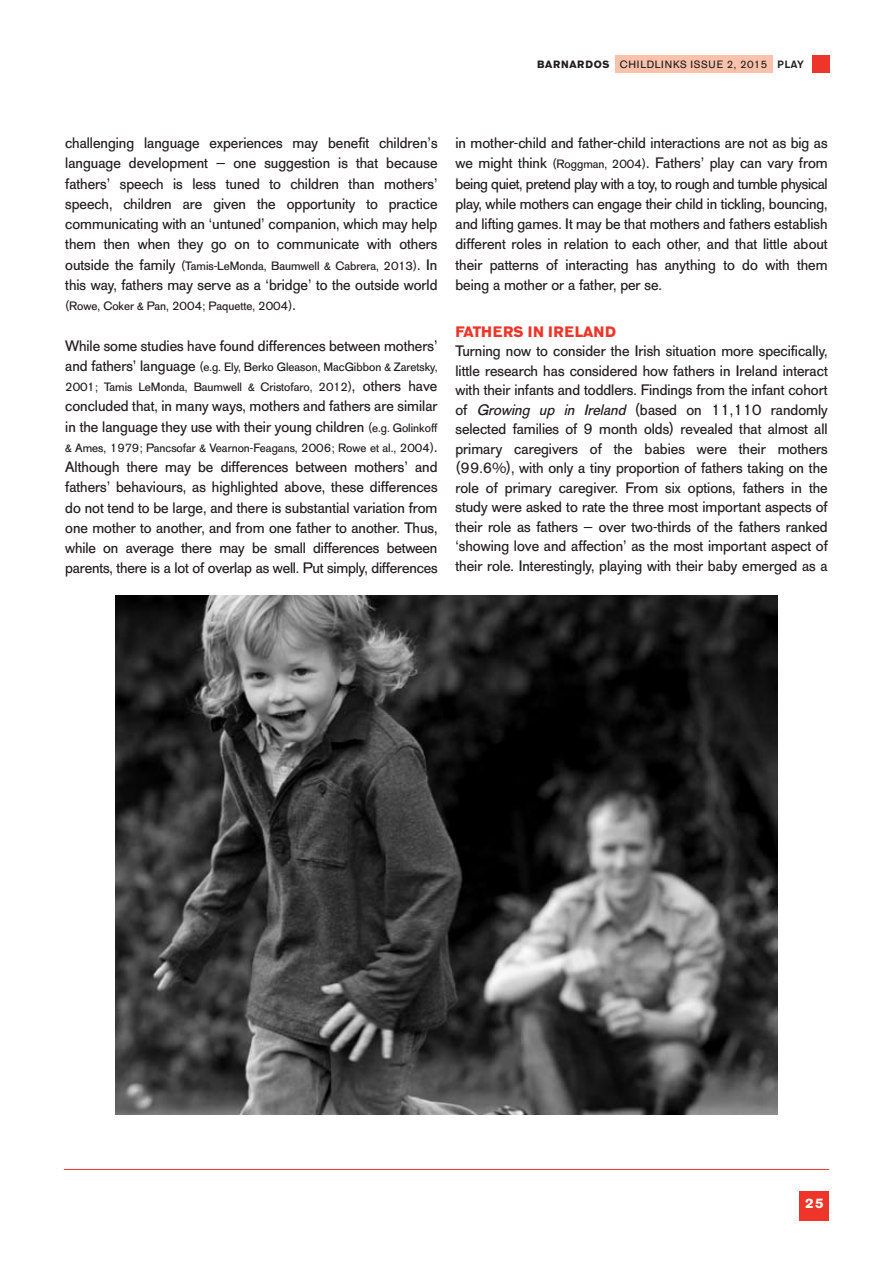
<style>
.page{position:relative;width:893px;height:1263px;background:#fff}
.page>*{position:absolute;margin:0;border:0;box-sizing:border-box;transform-origin:0 0}
.t1{font:15px/20.2px "AG Old Face";color:#231f20;text-align:justify}
.t2{font:700 15px "AG Old Face";letter-spacing:.04em;color:#ee3529}
.t3{font:700 13.5px "AG Old Face";color:#fff}
.t4{font:12px/20.2px "AG Old Face";color:#231f20}
.t5{font:10.5px "AG Old Face";letter-spacing:.07em;color:#231f20}
.s1{font-weight:700}
.s2{font-weight:500}
.s3{font-size:15px}
.s4{font-size:12px}
.s5{font-style:italic}
</style>
<div class="page">
<div style="left:799px;top:1191px;width:30px;height:29px;background:#ee3529"></div>
<hr style="left:64px;top:1169px;width:765px;height:1px;background:#ee3529">
<img style="left:115px;top:595px;width:663px;height:519px">
<div style="left:813px;top:55px;width:17px;height:17px;background:#ee3529"></div>
<div style="left:615px;top:55px;width:158px;height:17px;background:#fbc2ab"></div>
<p class="t5" style="left:537px;top:60px;width:268px"><span class="s1">BARNARDOS</span> CHILDLINKS ISSUE 2, 2015 <span class="s2">PLAY</span></p>
<p class="t1" style="left:65px;top:134px;width:374px">challenging language experiences may benefit children’s language development – one suggestion is that because fathers’ speech is less tuned to children than mothers’ speech, children are given the opportunity to practice communicating with an ‘untuned’ companion, which may help them then when they go on to communicate with others</p>
<p class="t4" style="left:65px;top:257px;width:374px"><span class="s3">outside the family</span> (Tamis-LeMonda, Baumwell &amp; Cabrera, 2013)<span class="s3">. In</span></p>
<p class="t1" style="left:65px;top:276px;width:374px">this way, fathers may serve as a ‘bridge’ to the outside world</p>
<p class="t4" style="left:65px;top:297px;width:232px">(Rowe, Coker &amp; Pan, 2004; Paquette, 2004)<span class="s3">.</span></p>
<p class="t1" style="left:65px;top:337px;width:374px">While some studies have found differences between mothers’</p>
<p class="t4" style="left:65px;top:358px;width:374px"><span class="s3">and fathers’ language</span> (e.g. Ely, Berko Gleason, MacGibbon &amp; Zaretsky,<br>2001; Tamis LeMonda, Baumwell &amp; Cristofaro, 2012)<span class="s3">, others have</span></p>
<p class="t1" style="left:65px;top:398px;width:374px">concluded that, in many ways, mothers and fathers are similar in the language they use with their young children <span class="s4">(e.g. Golinkoff</span></p>
<p class="t4" style="left:65px;top:439px;width:374px">&amp; Ames, 1979; Pancsofar &amp; Vearnon-Feagans, 2006; Rowe et al., 2004)<span class="s3">.</span></p>
<p class="t1" style="left:65px;top:458px;width:374px">Although there may be differences between mothers’ and fathers’ behaviours, as highlighted above, these differences do not tend to be large, and there is substantial variation from one mother to another, and from one father to another. Thus, while on average there may be small differences between parents, there is a lot of overlap as well. Put simply, differences</p>
<p class="t1" style="left:455px;top:134px;width:374px">in mother-child and father-child interactions are not as big as we might think <span class="s4">(Roggman, 2004)</span>. Fathers’ play can vary from being quiet, pretend play with a toy, to rough and tumble physical play, while mothers can engage their child in tickling, bouncing, and lifting games. It may be that mothers and fathers establish different roles in relation to each other, and that little about their patterns of interacting has anything to do with them being a mother or a father, per se.</p>
<p class="t2" style="left:455px;top:326px;width:162px">FATHERS IN IRELAND</p>
<p class="t1" style="left:455px;top:343px;width:374px;line-height:19.5px">Turning now to consider the Irish situation more specifically, little research has considered how fathers in Ireland interact with their infants and toddlers. Findings from the infant cohort of <span class="s5">Growing up in Ireland</span> (based on 11,110 randomly selected families of 9 month olds) revealed that almost all primary caregivers of the babies were their mothers (99.6%), with only a tiny proportion of fathers taking on the role of primary caregiver. From six options, fathers in the study were asked to rate the three most important aspects of their role as fathers – over two-thirds of the fathers ranked ‘showing love and affection’ as the most important aspect of their role. Interestingly, playing with their baby emerged as a</p>
<p class="t3" style="left:805px;top:1198px;width:20px">25</p>
</div>
